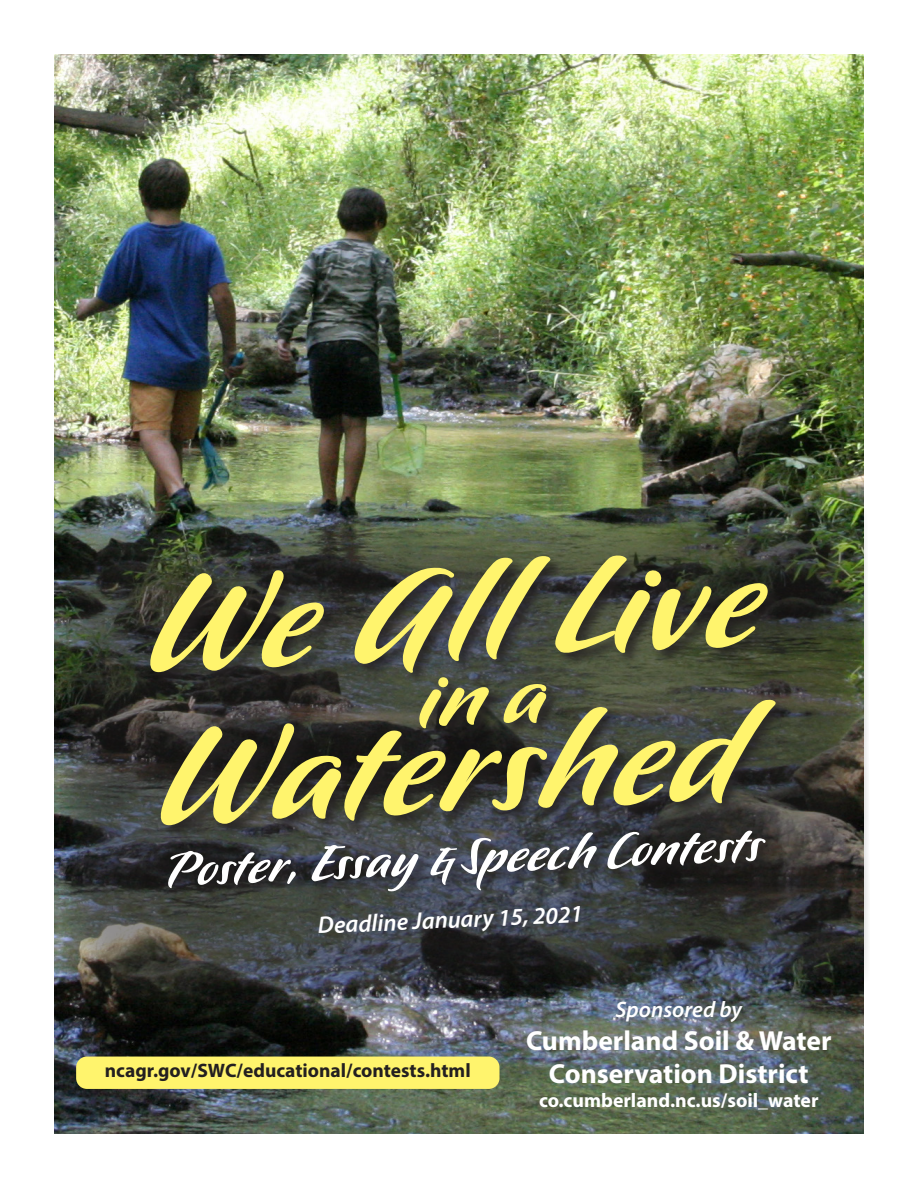
<style>
.page{position:relative;width:918px;height:1188px;background:#fff}
.page>*{position:absolute;margin:0;border:0;box-sizing:border-box;transform-origin:0 0}
.t1{font:161.7px "P22 Pooper Black Pro";color:#fff46d}
.t2{font:58.5px "P22 Pooper Black Pro";color:#fff}
.t3{font:700 27.6px/33.2px "Myriad Pro";color:#fff;text-align:center}
.t4{font:italic 600 24px "Myriad Pro";color:#fff}
.t5{font:italic 600 22.5px "Myriad Pro";color:#fff}
.t6{font:700 19.8px "Myriad Pro";color:#fff}
.t7{font:700 19.5px "Myriad Pro";color:#231f20}
</style>
<div class="page">
<img style="left:54px;top:54px;width:810px;height:1080px">
<img style="left:58px;top:506px;width:810px;height:502px">
<div style="left:76px;top:1057px;width:424px;height:32px;background:#fff46d;border-radius:11px"></div>
<div style="left:149px;top:554px;width:633px;height:133px;background:#231f20;opacity:.75"></div>
<div style="left:160px;top:698px;width:630px;height:142px;background:#231f20;opacity:.75"></div>
<div style="left:418px;top:676px;width:143px;height:67px;background:#231f20;opacity:.75"></div>
<div style="left:167px;top:830px;width:613px;height:76px;background:#231f20;opacity:.75"></div>
<svg style="left:417px;top:676px;width:131px;height:53px;background:#393c36"></svg>
<svg style="left:422px;top:847px;width:37px;height:39px"></svg>
<p class="t1" style="left:147px;top:542px;width:613px;rotate:-2deg">We All Live</p>
<p class="t1" style="left:158px;top:695px;width:583px;rotate:-2deg">Watershed</p>
<p class="t2" style="left:168px;top:841px;width:248px;rotate:-3deg">Poster, Essay</p>
<p class="t2" style="left:460px;top:829px;width:302px;rotate:-3deg">Speech Contests</p>
<p class="t4" style="left:317px;top:909px;width:267px;rotate:-2deg">Deadline January 15, 2021</p>
<p class="t7" style="left:105px;top:1058px;width:367px">ncagr.gov/SWC/educational/contests.html</p>
<p class="t5" style="left:616px;top:995px;width:128px">Sponsored by</p>
<p class="t3" style="left:526px;top:1023px;width:307px">Cumberland Soil &amp; Water<br>Conservation District</p>
<p class="t6" style="left:539px;top:1087px;width:281px">co.cumberland.nc.us/soil_water</p>
</div>
